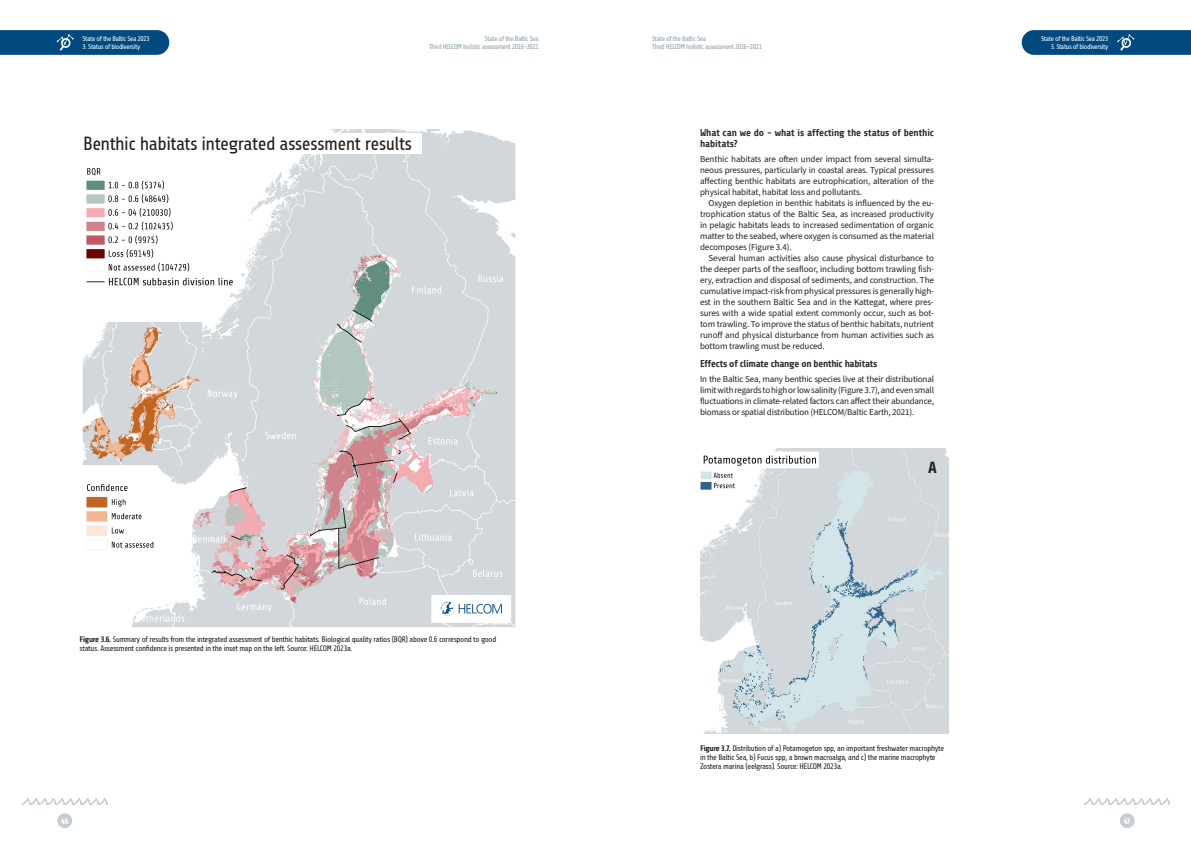
<style>
.page{position:relative;width:1191px;height:842px;background:#fff}
.page>*{position:absolute;margin:0;border:0;box-sizing:border-box;transform-origin:0 0}
.Body{font:19px "Share";letter-spacing:-.03em;color:#231f20}
.H5_-___x_x{font:700 16px "Share";color:#231f20}
.H6_-___x_x_x{font:700 10px/11px "Share";letter-spacing:-.01em;color:#312f30}
.t1{font:9px/11px "Source Sans Pro";letter-spacing:-.01em;color:#231f20;text-align:justify}
.Body-2{font:8px/9px "Share";letter-spacing:-.04em;color:#231f20}
.t2{font:700 8px "Share";color:#fff}
.t3{font:7px/8.4px "Share";letter-spacing:-.05em;color:#8c9faa}
.t4{font:7px "Share";letter-spacing:-.05em;color:#fff}
.s1{font-weight:700}
</style>
<div class="page">
<div style="left:1120px;top:814px;width:14px;height:14px;background:#c6ced4;border-radius:50%"></div>
<svg style="left:1084px;top:798px;width:85px;height:7px"></svg>
<div style="left:58px;top:814px;width:14px;height:14px;background:#c6ced4;border-radius:50%"></div>
<svg style="left:22px;top:798px;width:85px;height:7px"></svg>
<svg style="left:1021px;top:30px;width:170px;height:25px;background:#0c5285"></svg>
<svg style="left:0;top:30px;width:169px;height:25px;background:#0a5184"></svg>
<img style="left:700px;top:448px;width:248px;height:285px">
<img style="left:82px;top:129px;width:433px;height:498px">
<div style="left:80px;top:133px;width:342px;height:21px;background:#fff"></div>
<p class="t4" style="left:83px;top:35px;width:69px">State of the Baltic Sea 2023</p>
<p class="t4" style="left:83px;top:43px;width:59px">3. Status of biodiversity</p>
<p class="t3" style="left:429px;top:34px;width:111px;text-align:right">State of the Baltic Sea<br>Third HELCOM holistic assessment 2016-2021</p>
<p class="t4" style="left:1041px;top:35px;width:69px">State of the Baltic Sea 2023</p>
<p class="t3" style="left:652px;top:34px;width:111px">State of the Baltic Sea<br>Third HELCOM holistic assessment 2016-2021</p>
<p class="t4" style="left:1050px;top:43px;width:59px">3. Status of biodiversity</p>
<p class="Body" style="left:83px;top:134px;width:330px">Benthic habitats integrated assessment results</p>
<p class="H6_-___x_x_x" style="left:700px;top:127px;width:235px">What can we do - what is affecting the status of benthic habitats?</p>
<p class="t1" style="left:700px;top:154px;width:235px">Benthic habitats are often under impact from several simulta&shy;neous pressures, particularly in coastal areas. Typical pressures affecting benthic habitats are eutrophication, alteration of the physical habitat, habitat loss and pollutants.</p>
<p class="t1" style="left:700px;top:198px;width:235px;text-indent:9px">Oxygen depletion in benthic habitats is influenced by the eu&shy;trophication status of the Baltic Sea, as increased productivity in pelagic habitats leads to increased sedimentation of organic matter to the seabed, where oxygen is consumed as the material decomposes (Figure 3.4).</p>
<p class="t1" style="left:700px;top:253px;width:235px;text-indent:9px">Several human activities also cause physical disturbance to the deeper parts of the seafloor, including bottom trawling fish&shy;ery, extraction and disposal of sediments, and construction. The cumulative impact-risk from physical pressures is generally high&shy;est in the southern Baltic Sea and in the Kattegat, where pres&shy;sures with a wide spatial extent commonly occur, such as bot&shy;tom trawling. To improve the status of benthic habitats, nutrient runoff and physical disturbance from human activities such as bottom trawling must be reduced.</p>
<p class="H6_-___x_x_x" style="left:700px;top:358px;width:179px">Effects of climate change on benthic habitats</p>
<p class="t1" style="left:700px;top:374px;width:235px">In the Baltic Sea, many benthic species live at their distributional limit with regards to high or low salinity (Figure 3.7), and even small fluctuations in climate-related factors can affect their abundance, biomass or spatial distribution (HELCOM/Baltic Earth, 2021).</p>
<p class="H5_-___x_x" style="left:928px;top:459px;width:10px">A</p>
<p class="Body-2" style="left:80px;top:635px;width:418px"><span class="s1">Figure 3.6.</span> Summary of results from the integrated assessment of benthic habitats. Biological quality ratios (BQR) above 0.6 correspond to good status. Assessment confidence is presented in the inset map on the left. Source: HELCOM 2023a.</p>
<p class="t2" style="left:61px;top:817px;width:9px">46</p>
<p class="Body-2" style="left:700px;top:744px;width:246px"><span class="s1">Figure 3.7.</span> Distribution of a) Potamogeton spp, an important freshwater macrophyte in the Baltic Sea, b) Fucus spp, a brown macroalga, and c) the marine macrophyte<br>Zostera marina (eelgrass). Source: HELCOM 2023a.</p>
<p class="t2" style="left:1123px;top:817px;width:8px">47</p>
</div>
